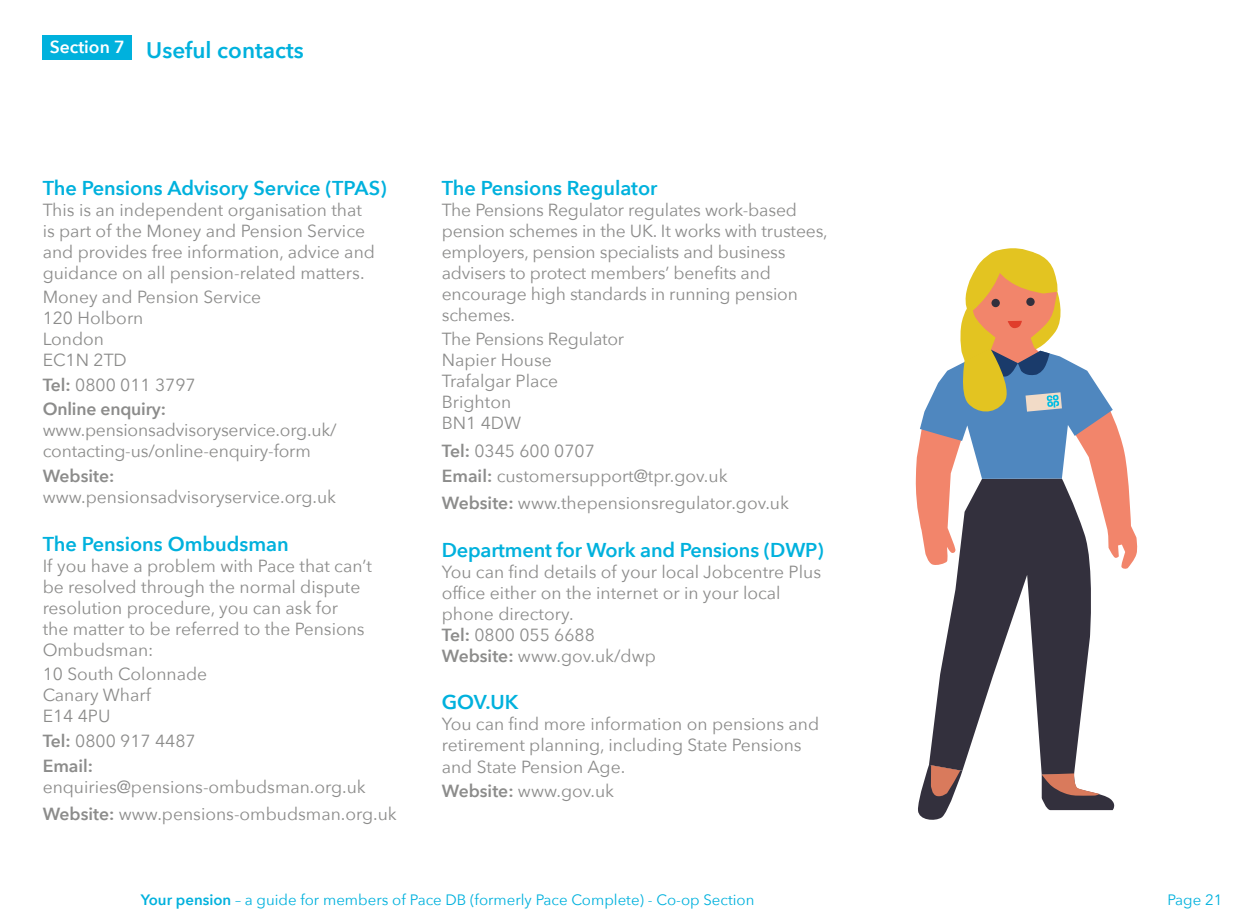
<style>
.page{position:relative;width:1258px;height:922px;background:#fff}
.page>*{position:absolute;margin:0;border:0;box-sizing:border-box;transform-origin:0 0}
.t1{font:600 22.5px "Avenir Next";color:#00b1dd}
.t2{font:600 20px "Avenir Next";color:#00b1dd}
.t3{font:17.5px/21px "Avenir Next";color:#8c8c8b}
.t4{font:600 17.5px/24.5px "Avenir Next";letter-spacing:-.01em;color:#8c8c8b}
.t5{font:15px "Avenir Next";color:#00b1dd}
.s1{font-weight:400}
.s2{font-weight:600}
</style>
<div class="page">
<div style="left:43px;top:35px;width:89px;height:25px;background:#00b1dd"></div>
<svg style="left:929px;top:569px;width:162px;height:205px;fill:#33303d"></svg>
<svg style="left:918px;top:764px;width:44px;height:56px"></svg>
<svg style="left:1042px;top:773px;width:73px;height:36px"></svg>
<svg style="left:915px;top:248px;width:223px;height:321px"></svg>
<p class="t1" style="left:50px;top:31px;width:256px"><sup>Section</sup> <sup>7</sup> Useful contacts</p>
<p class="t2" style="left:43px;top:170px;width:346px">The Pensions Advisory Service (TPAS)</p>
<p class="t3" style="left:43px;top:198px;width:334px">This is an independent organisation that is part of the Money and Pension Service and provides free information, advice and guidance on all pension-related matters.</p>
<p class="t3" style="left:43px;top:286px;width:220px">Money and Pension Service<br>120 Holborn<br>London<br>EC1N 2TD</p>
<p class="t4" style="left:43px;top:372px;width:155px">Tel: <span class="s1">0800 011 3797<br></span>Online enquiry:</p>
<p class="t3" style="left:43px;top:419px;width:296px">www.pensionsadvisoryservice.org.uk/ contacting-us/online-enquiry-form</p>
<p class="t4" style="left:43px;top:463px;width:73px">Website:</p>
<p class="t3" style="left:43px;top:485px;width:295px">www.pensionsadvisoryservice.org.uk</p>
<p class="t2" style="left:43px;top:526px;width:248px">The Pensions Ombudsman</p>
<p class="t3" style="left:43px;top:554px;width:331px">If you have a problem with Pace that can’t be resolved through the normal dispute resolution procedure, you can ask for<br>the matter to be referred to the Pensions Ombudsman:</p>
<p class="t3" style="left:43px;top:663px;width:166px">10 South Colonnade<br>Canary Wharf<br>E14 4PU</p>
<p class="t3" style="left:43px;top:727px;width:155px;line-height:24.5px"><span class="s2">Tel:</span> 0800 917 4487<br><span class="s2">Email:</span></p>
<p class="t3" style="left:43px;top:771px;width:356px;line-height:27.2px">enquiries@pensions-ombudsman.org.uk<br><span class="s2">Website:</span> www.pensions-ombudsman.org.uk</p>
<p class="t2" style="left:442px;top:170px;width:217px">The Pensions Regulator</p>
<p class="t3" style="left:442px;top:198px;width:388px">The Pensions Regulator regulates work-based pension schemes in the UK. It works with trustees, employers, pension specialists and business advisers to protect members’ benefits and encourage high standards in running pension schemes.</p>
<p class="t3" style="left:442px;top:328px;width:184px">The Pensions Regulator<br>Napier House<br>Trafalgar Place<br>Brighton<br>BN1 4DW</p>
<p class="t3" style="left:442px;top:438px;width:287px;line-height:24.5px"><span class="s2">Tel:</span> 0345 600 0707<br><span class="s2">Email:</span> customersupport@tpr.gov.uk</p>
<p class="t3" style="left:442px;top:492px;width:349px"><span class="s2">Website:</span> www.thepensionsregulator.gov.uk</p>
<p class="t2" style="left:442px;top:532px;width:384px">Department for Work and Pensions (DWP)</p>
<p class="t3" style="left:442px;top:560px;width:381px">You can find details of your local Jobcentre Plus office either on the internet or in your local phone directory.<br><span class="s2">Tel:</span> 0800 055 6688<br><span class="s2">Website:</span> www.gov.uk/dwp</p>
<p class="t2" style="left:442px;top:685px;width:78px">GOV.UK</p>
<p class="t3" style="left:442px;top:713px;width:379px">You can find more information on pensions and retirement planning, including State Pensions and State Pension Age.</p>
<p class="t3" style="left:442px;top:779px;width:174px"><span class="s2">Website:</span> www.gov.uk</p>
<p class="t5" style="left:141px;top:886px;width:615px"><span class="s2">Your pension</span> – a guide for members of Pace DB (formerly Pace Complete) - Co-op Section</p>
<p class="t5" style="left:1167px;top:886px;width:57px">Page 21</p>
</div>
